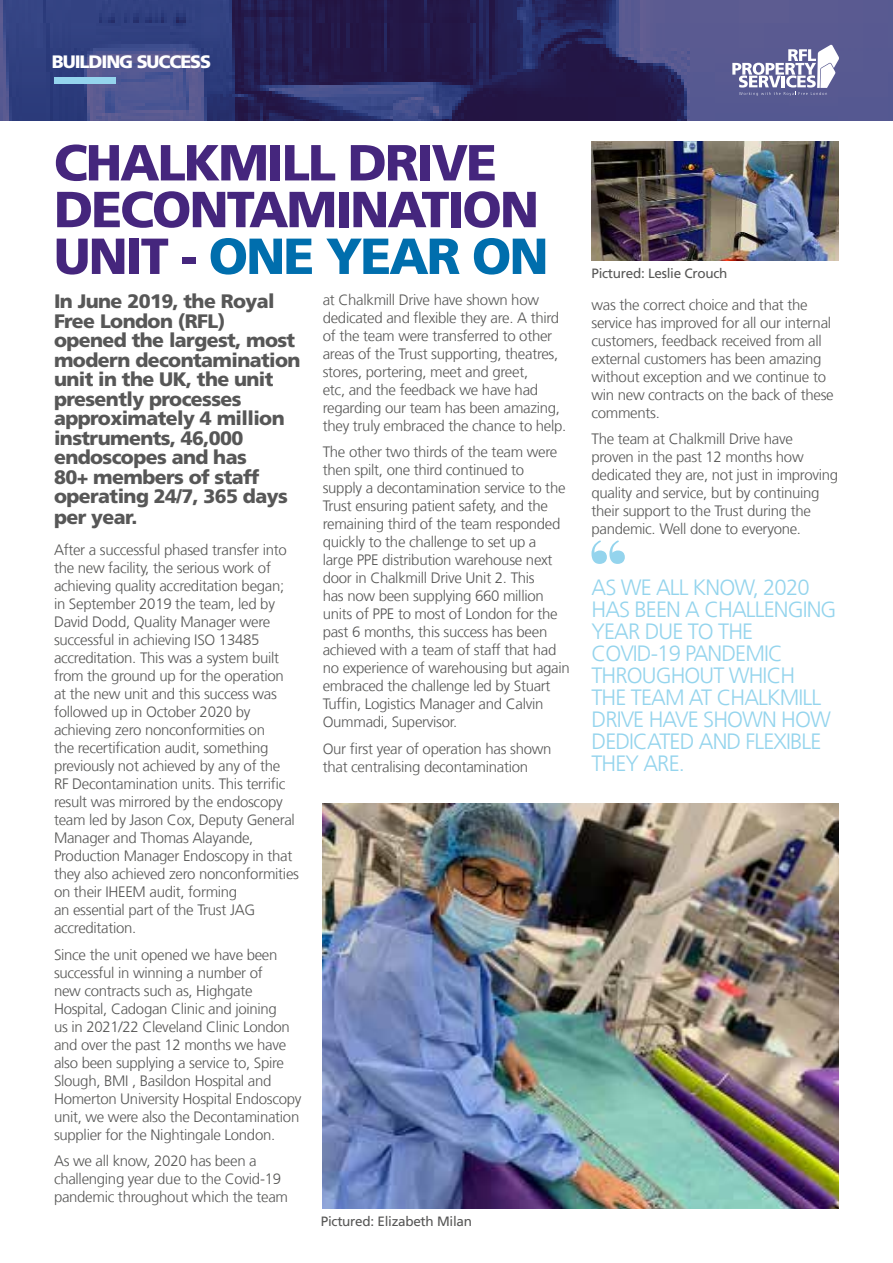
<style>
.page{position:relative;width:893px;height:1263px;background:#fff}
.page>*{position:absolute;margin:0;border:0;box-sizing:border-box;transform-origin:0 0}
.t1{font:900 50.7px/46.8px "Frutiger LT Com";letter-spacing:-.04em;color:#45267d}
.t2{font:300 22.05px/22px "Frutiger LT Com";letter-spacing:-.04em;color:#94d4ed}
.t3{font:900 19.5px/19.6px "Frutiger LT Com";letter-spacing:-.03em;color:#575757}
.t4{font:900 18px "Frutiger LT Com";letter-spacing:-.06em;color:#fff}
.t5{font:300 15px/18px "Frutiger LT Com";letter-spacing:-.02em;color:#575756}
.t6{font:13.5px "Frutiger LT Com";letter-spacing:-.02em;color:#575756}
.s1{color:#006ead}
</style>
<div class="page">
<img style="left:0;top:0;width:893px;height:121px">
<div style="left:54px;top:77px;width:62px;height:6px;background:#94d4ed"></div>
<img style="left:591px;top:142px;width:248px;height:119px">
<img style="left:323px;top:804px;width:516px;height:405px">
<svg style="left:732px;top:45px;width:107px;height:51px"></svg>
<svg style="left:591px;top:540px;width:34px;height:24px"></svg>
<p class="t4" style="left:52px;top:50px;width:161px">BUILDING SUCCESS</p>
<h1 class="t1" style="left:54px;top:139px;width:496px">CHALKMILL DRIVE<br>DECONTAMINATION<br>UNIT - <span class="s1">ONE YEAR ON</span></h1>
<p class="t3" style="left:54px;top:291px;width:248px">In June 2019, the Royal<br>Free London (RFL) opened the largest, most modern decontamination unit in the UK, the unit presently processes approximately 4 million instruments, 46,000 endoscopes and has<br>80+ members of staff operating 24/7, 365 days per year.</p>
<p class="t5" style="left:54px;top:541px;width:247px">After a successful phased transfer into the new facility, the serious work of achieving quality accreditation began; in September 2019 the team, led by David Dodd, Quality Manager were successful in achieving ISO 13485 accreditation. This was a system built from the ground up for the operation at the new unit and this success was followed up in October 2020 by achieving zero nonconformities on<br>the recertification audit, something previously not achieved by any of the<br>RF Decontamination units. This terrific result was mirrored by the endoscopy team led by Jason Cox, Deputy General Manager and Thomas Alayande, Production Manager Endoscopy in that they also achieved zero nonconformities on their IHEEM audit, forming<br>an essential part of the Trust JAG accreditation.</p>
<p class="t5" style="left:54px;top:945px;width:249px">Since the unit opened we have been successful in winning a number of<br>new contracts such as, Highgate Hospital, Cadogan Clinic and joining<br>us in 2021/22 Cleveland Clinic London and over the past 12 months we have also been supplying a service to, Spire Slough, BMI , Basildon Hospital and Homerton University Hospital Endoscopy unit, we were also the Decontamination supplier for the Nightingale London.</p>
<p class="t5" style="left:54px;top:1152px;width:236px">As we all know, 2020 has been a challenging year due to the Covid-19 pandemic throughout which the team</p>
<p class="t5" style="left:323px;top:291px;width:245px">at Chalkmill Drive have shown how dedicated and flexible they are. A third of the team were transferred to other areas of the Trust supporting, theatres, stores, portering, meet and greet,<br>etc, and the feedback we have had regarding our team has been amazing, they truly embraced the chance to help.</p>
<p class="t5" style="left:323px;top:443px;width:249px">The other two thirds of the team were then spilt, one third continued to<br>supply a decontamination service to the Trust ensuring patient safety, and the remaining third of the team responded quickly to the challenge to set up a large PPE distribution warehouse next door in Chalkmill Drive Unit 2. This<br>has now been supplying 660 million units of PPE to most of London for the past 6 months, this success has been achieved with a team of staff that had no experience of warehousing but again embraced the challenge led by Stuart Tuffin, Logistics Manager and Calvin Oummadi, Supervisor.</p>
<p class="t5" style="left:323px;top:740px;width:230px">Our first year of operation has shown that centralising decontamination</p>
<p class="t6" style="left:321px;top:1214px;width:153px">Pictured: Elizabeth Milan</p>
<p class="t6" style="left:591px;top:265px;width:137px">Pictured: Leslie Crouch</p>
<p class="t5" style="left:591px;top:296px;width:244px">was the correct choice and that the service has improved for all our internal customers, feedback received from all external customers has been amazing without exception and we continue to win new contracts on the back of these comments.</p>
<p class="t5" style="left:591px;top:430px;width:248px">The team at Chalkmill Drive have proven in the past 12 months how dedicated they are, not just in improving quality and service, but by continuing their support to the Trust during the pandemic. Well done to everyone.</p>
<h2 class="t2" style="left:591px;top:576px;width:246px">AS WE ALL KNOW, 2020<br>HAS BEEN A CHALLENGING<br>YEAR DUE TO THE<br>COVID-19 PANDEMIC<br>THROUGHOUT WHICH<br>THE TEAM AT CHALKMILL<br>DRIVE HAVE SHOWN HOW<br>DEDICATED AND FLEXIBLE<br>THEY ARE.</h2>
</div>
